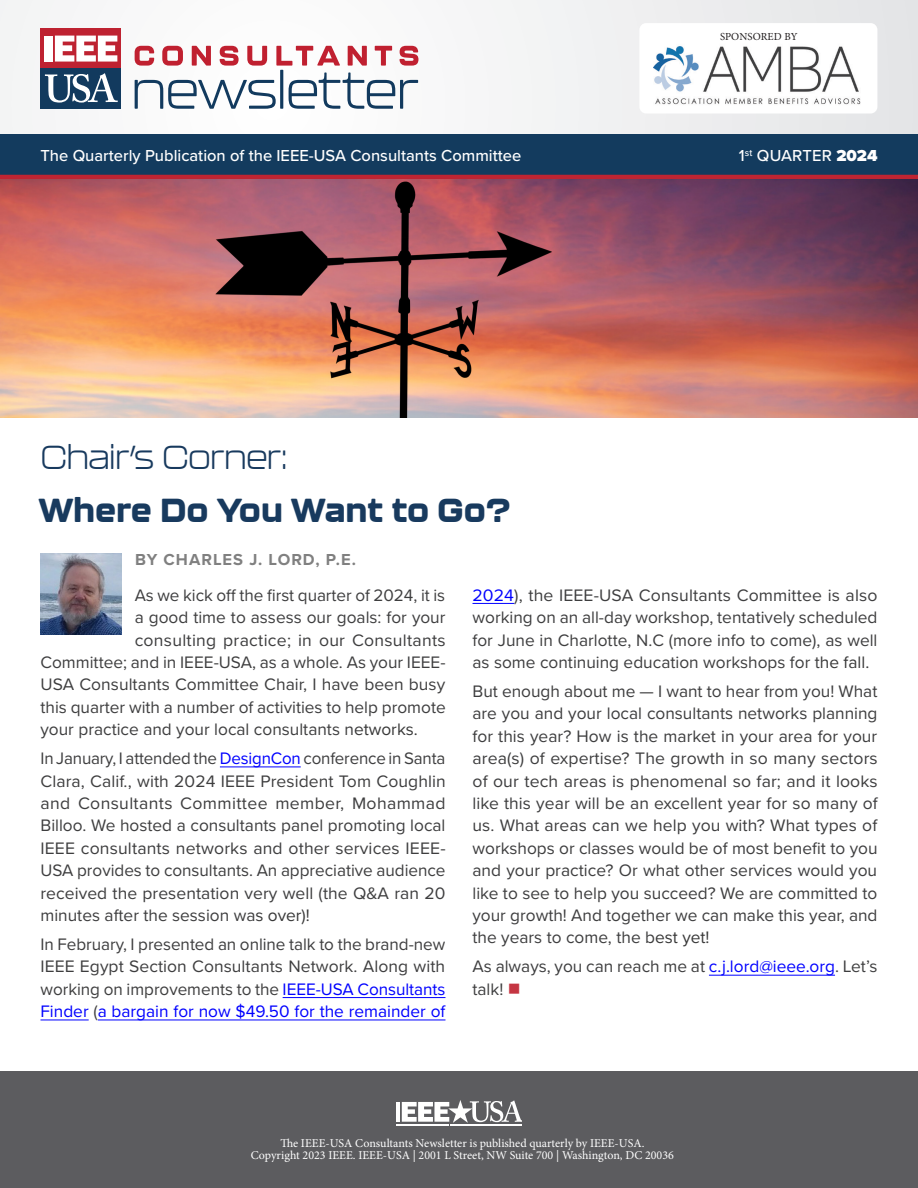
<style>
.page{position:relative;width:918px;height:1188px;background:#fff}
.page>*{position:absolute;margin:0;border:0;box-sizing:border-box;transform-origin:0 0}
.Titulus{font:800 33px "Kallisto";color:#183a5e}
.Titulus-2{font:300 33px "Kallisto";color:#183a5e}
.Paragraph{font:17.25px/22.4px "Proxima Nova";color:#3e3e3f;text-align:justify}
.Paragraph_Style_2{font:500 16.5px "Proxima Nova";color:#fff}
.Titulus-3{font:700 16.5px "Proxima Nova";letter-spacing:.06em;color:#808080}
.t1{font:12px/12px "Minion Pro";color:#fff;text-align:center}
.t2{font:10.8px "Minion Pro";letter-spacing:.01em;color:#231f20}
.s1{font-weight:900}
.s2{color:#383838}
.s3{color:#00f}
.s4{color:#c53542}
</style>
<div class="page">
<div style="left:0;top:0;width:918px;height:134px;background:linear-gradient(to right,#fdfdfd,#e8e9eb)"></div>
<div style="left:0;top:1071px;width:918px;height:117px;background:#5c5c5f"></div>
<hr style="left:396px;top:1102px;width:4px;height:20px;background:#fff">
<hr style="left:396px;top:1124px;width:53px;height:2px;background:#fff">
<svg style="left:402px;top:1100px;width:120px;height:23px"></svg>
<hr style="left:450px;top:1124px;width:72px;height:2px;background:#fff">
<div style="left:0;top:134px;width:918px;height:41px;background:#133b5e"></div>
<div style="left:639px;top:23px;width:238px;height:91px;background:#fff;border-radius:7px"></div>
<img style="left:653px;top:46px;width:208px;height:59px">
<hr style="left:220px;top:766px;width:81px;height:1px;background:#00f">
<hr style="left:283px;top:997px;width:163px;height:1px;background:#00f">
<hr style="left:40px;top:1019px;width:49px;height:1px;background:#00f">
<hr style="left:98px;top:1019px;width:347px;height:1px;background:#00f">
<hr style="left:472px;top:603px;width:42px;height:1px;background:#00f">
<hr style="left:709px;top:975px;width:126px;height:1px;background:#00f">
<div style="left:41px;top:28px;width:80px;height:81px;background:#be2231"></div>
<div style="left:40px;top:68px;width:81px;height:41px;background:#123a5e"></div>
<div style="left:45px;top:36px;width:8px;height:26px;background:#fff"></div>
<svg style="left:55px;top:36px;width:62px;height:26px"></svg>
<svg style="left:45px;top:73px;width:73px;height:30px"></svg>
<svg style="left:135px;top:80px;width:141px;height:29px"></svg>
<hr style="left:280px;top:70px;width:3px;height:39px;background:#123a5e">
<svg style="left:289px;top:72px;width:129px;height:37px"></svg>
<svg style="left:135px;top:46px;width:19px;height:20px"></svg>
<svg style="left:162px;top:46px;width:21px;height:20px"></svg>
<svg style="left:192px;top:46px;width:19px;height:20px"></svg>
<svg style="left:220px;top:46px;width:19px;height:20px"></svg>
<svg style="left:247px;top:46px;width:20px;height:20px"></svg>
<svg style="left:276px;top:46px;width:64px;height:20px"></svg>
<svg style="left:348px;top:46px;width:19px;height:20px"></svg>
<svg style="left:375px;top:46px;width:17px;height:20px"></svg>
<svg style="left:399px;top:46px;width:19px;height:20px"></svg>
<hr style="left:0;top:175px;width:918px;height:4px;background:#bf2432">
<img style="left:0;top:179px;width:918px;height:238px">
<img style="left:40px;top:554px;width:81px;height:80px">
<p class="t2" style="left:720px;top:29px;width:79px">SPONSORED BY</p>
<p class="Paragraph_Style_2" style="left:40px;top:143px;width:482px">The Quarterly Publication of the IEEE-USA Consultants Committee</p>
<p class="Paragraph_Style_2" style="left:739px;top:143px;width:140px">1<sup>st</sup> QUARTER <span class="s1">2024</span></p>
<p class="Titulus-2" style="left:41px;top:438px;width:248px">Chair’s Corner:</p>
<p class="Titulus" style="left:39px;top:490px;width:473px">Where Do You Want to Go?</p>
<p class="Titulus-3" style="left:135px;top:547px;width:222px">BY CHARLES J. LORD, P.E.</p>
<p class="Paragraph" style="left:135px;top:583px;width:312px">As we kick off the first quarter of 2024, it is</p>
<p class="Paragraph" style="left:135px;top:605px;width:312px">a good time to assess our goals: for your</p>
<p class="Paragraph" style="left:135px;top:628px;width:313px">consulting practice; in our Consultants</p>
<p class="Paragraph" style="left:40px;top:650px;width:407px">Committee; and in IEEE-USA, as a whole. As your IEEE-</p>
<p class="Paragraph" style="left:40px;top:673px;width:406px">USA Consultants Committee Chair, I have been busy</p>
<p class="Paragraph" style="left:40px;top:695px;width:407px">this quarter with a number of activities to help promote</p>
<p class="Paragraph" style="left:40px;top:717px;width:379px">your practice and your local consultants n<span class="s2">etworks.</span></p>
<p class="Paragraph" style="left:40px;top:747px;width:407px">In January, I attended the <span class="s3">DesignCon</span> conference in Santa Clara, Calif., with 2024 IEEE President Tom Coughlin and Consultants Committee member, Mohammad Billoo. We hosted a consultants panel promoting local IEEE consultants networks and other services IEEE-USA provides to consultants. An appreciative audience received the presentation very well (the Q&amp;A ran 20 minutes after the session wa<span class="s2">s over)!</span></p>
<p class="Paragraph" style="left:40px;top:932px;width:407px">In February, I presented an online talk to the brand-new IEEE Egypt Section Consultants Network. Along with working on improvements to the <span class="s3">IEEE-USA Consultants Finder</span> (<span class="s3">a bargain for now $49.50 for the remainder of</span></p>
<p class="Paragraph" style="left:472px;top:583px;width:407px"><span class="s3">2024</span>), the IEEE-USA Consultants Committee is also working on an all-day workshop, tentatively scheduled for June in Charlotte, N.C (more info to come), as well as some continuing education workshops for t<span class="s2">he fall.</span></p>
<p class="Paragraph" style="left:472px;top:679px;width:407px">But enough about me — I want to hear from you! What are you and your local consultants networks planning for this year? How is the market in your area for your area(s) of expertise? The growth in so many sectors of our tech areas is phenomenal so far; and it looks like this year will be an excellent year for so many of us. What areas can we help you with? What types of workshops or classes would be of most benefit to you and your practice? Or what other services would you like to see to help you succeed? We are committed to your growth! And together we can make this year, and the years to come, the b<span class="s2">est yet!</span></p>
<p class="Paragraph" style="left:472px;top:955px;width:406px">As always, you can reach me at <span class="s3">c.j.lord@ieee.org</span>. Let’s talk! <span class="s4">■</span></p>
<p class="t1" style="left:251px;top:1137px;width:425px">The IEEE-USA Consultants Newsletter is published quarterly by IEEE-USA.<br>Copyright 2023 IEEE. IEEE-USA | 2001 L Street, NW Suite 700 | Washington, DC 20036</p>
</div>
